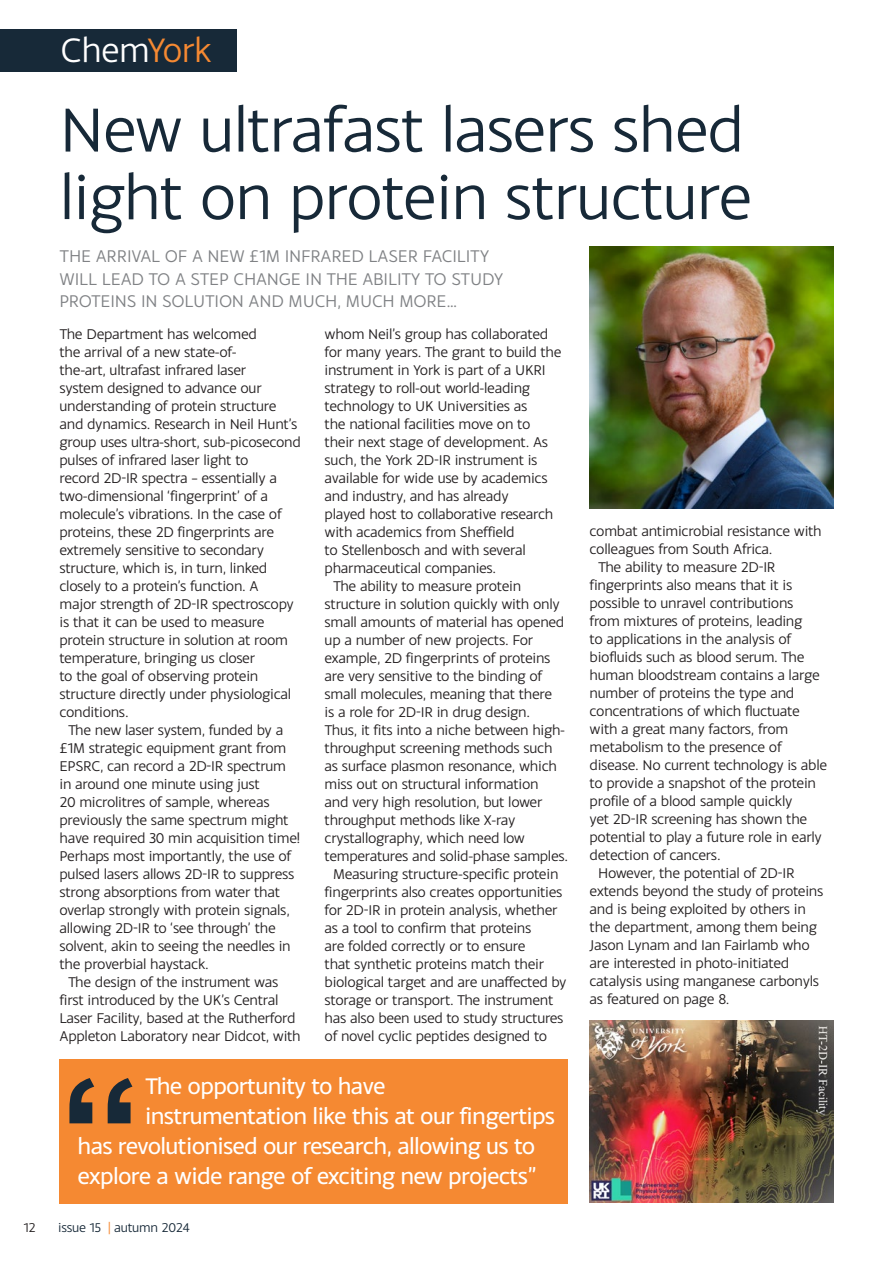
<style>
.page{position:relative;width:893px;height:1263px;background:#fff}
.page>*{position:absolute;margin:0;border:0;box-sizing:border-box;transform-origin:0 0}
.t1{font:66px/67.5px "Monsal Gothic";letter-spacing:-.02em;color:#172938}
.t2{font:36px "Monsal Gothic";letter-spacing:-.02em;color:#fff}
.t3{font:24px "Monsal Gothic";letter-spacing:-.03em;color:#fff}
.t4{font:18px/22.5px "Monsal Gothic";letter-spacing:-.01em;color:#808285}
.t5{font:15px "Monsal Gothic";letter-spacing:-.02em;color:#231f20}
.t6{font:13.5px "Monsal Gothic";letter-spacing:-.02em;color:#172938}
.t7{font:13.5px "Monsal Gothic";color:#231f20}
.s1{color:#f58932}
</style>
<div class="page">
<div style="left:0;top:29px;width:237px;height:43px;background:#172938"></div>
<div style="left:60px;top:1059px;width:508px;height:144px;background:#f58932"></div>
<svg style="left:69px;top:1078px;width:63px;height:45px"></svg>
<img style="left:590px;top:247px;width:243px;height:261px">
<img style="left:590px;top:1020px;width:243px;height:183px">
<h2 class="t2" style="left:61px;top:28px;width:153px">Chem<span class="s1">York</span></h2>
<h1 class="t1" style="left:60px;top:94px;width:695px">New ultrafast lasers shed light on protein structure</h1>
<p class="t4" style="left:60px;top:244px;width:445px">THE ARRIVAL OF A NEW £1M INFRARED LASER FACILITY<br>WILL LEAD TO A STEP CHANGE IN THE ABILITY TO STUDY<br>PROTEINS IN SOLUTION AND MUCH, MUCH MORE…</p>
<p class="t5" style="left:60px;top:324px;width:199px">The Department has welcomed</p>
<p class="t5" style="left:60px;top:342px;width:179px">the arrival of a new state-of-</p>
<p class="t5" style="left:60px;top:360px;width:188px">the-art, ultrafast infrared laser</p>
<p class="t5" style="left:60px;top:378px;width:204px">system designed to advance our</p>
<p class="t5" style="left:60px;top:396px;width:219px">understanding of protein structure</p>
<p class="t5" style="left:60px;top:414px;width:240px">and dynamics. Research in Neil Hunt’s</p>
<p class="t5" style="left:60px;top:432px;width:243px">group uses ultra-short, sub-picosecond</p>
<p class="t5" style="left:60px;top:450px;width:190px">pulses of infrared laser light to</p>
<p class="t5" style="left:60px;top:468px;width:219px">record 2D-IR spectra – essentially a</p>
<p class="t5" style="left:60px;top:486px;width:210px">two-dimensional ‘fingerprint’ of a</p>
<p class="t5" style="left:60px;top:504px;width:224px">molecule’s vibrations. In the case of</p>
<p class="t5" style="left:60px;top:522px;width:216px">proteins, these 2D fingerprints are</p>
<p class="t5" style="left:60px;top:540px;width:206px">extremely sensitive to secondary</p>
<p class="t5" style="left:60px;top:558px;width:209px">structure, which is, in turn, linked</p>
<p class="t5" style="left:60px;top:576px;width:201px">closely to a protein’s function. A</p>
<p class="t5" style="left:60px;top:594px;width:236px">major strength of 2D-IR spectroscopy</p>
<p class="t5" style="left:60px;top:612px;width:207px">is that it can be used to measure</p>
<p class="t5" style="left:60px;top:630px;width:230px">protein structure in solution at room</p>
<p class="t5" style="left:60px;top:648px;width:197px">temperature, bringing us closer</p>
<p class="t5" style="left:60px;top:666px;width:200px">to the goal of observing protein</p>
<p class="t5" style="left:60px;top:684px;width:233px">structure directly under physiological</p>
<p class="t5" style="left:60px;top:702px;width:71px">conditions.</p>
<p class="t5" style="left:68px;top:720px;width:217px">The new laser system, funded by a</p>
<p class="t5" style="left:60px;top:738px;width:228px">£1M strategic equipment grant from</p>
<p class="t5" style="left:60px;top:756px;width:228px">EPSRC, can record a 2D-IR spectrum</p>
<p class="t5" style="left:60px;top:774px;width:202px">in around one minute using just</p>
<p class="t5" style="left:60px;top:792px;width:212px">20 microlitres of sample, whereas</p>
<p class="t5" style="left:60px;top:810px;width:231px">previously the same spectrum might</p>
<p class="t5" style="left:60px;top:828px;width:242px">have required 30 min acquisition time!</p>
<p class="t5" style="left:60px;top:846px;width:233px">Perhaps most importantly, the use of</p>
<p class="t5" style="left:60px;top:864px;width:236px">pulsed lasers allows 2D-IR to suppress</p>
<p class="t5" style="left:60px;top:882px;width:222px">strong absorptions from water that</p>
<p class="t5" style="left:60px;top:900px;width:232px">overlap strongly with protein signals,</p>
<p class="t5" style="left:60px;top:918px;width:218px">allowing 2D-IR to ‘see through’ the</p>
<p class="t5" style="left:60px;top:936px;width:233px">solvent, akin to seeing the needles in</p>
<p class="t5" style="left:60px;top:954px;width:151px">the proverbial haystack.</p>
<p class="t5" style="left:68px;top:972px;width:212px">The design of the instrument was</p>
<p class="t5" style="left:60px;top:990px;width:220px">first introduced by the UK’s Central</p>
<p class="t5" style="left:60px;top:1008px;width:237px">Laser Facility, based at the Rutherford</p>
<p class="t5" style="left:60px;top:1026px;width:243px">Appleton Laboratory near Didcot, with</p>
<p class="t5" style="left:325px;top:324px;width:225px">whom Neil’s group has collaborated</p>
<p class="t5" style="left:325px;top:342px;width:239px">for many years. The grant to build the</p>
<p class="t5" style="left:325px;top:360px;width:223px">instrument in York is part of a UKRI</p>
<p class="t5" style="left:325px;top:378px;width:207px">strategy to roll-out world-leading</p>
<p class="t5" style="left:325px;top:396px;width:204px">technology to UK Universities as</p>
<p class="t5" style="left:325px;top:414px;width:207px">the national facilities move on to</p>
<p class="t5" style="left:325px;top:432px;width:225px">their next stage of development. As</p>
<p class="t5" style="left:325px;top:450px;width:215px">such, the York 2D-IR instrument is</p>
<p class="t5" style="left:325px;top:468px;width:225px">available for wide use by academics</p>
<p class="t5" style="left:325px;top:486px;width:186px">and industry, and has already</p>
<p class="t5" style="left:325px;top:504px;width:230px">played host to collaborative research</p>
<p class="t5" style="left:325px;top:522px;width:191px">with academics from Sheffield</p>
<p class="t5" style="left:325px;top:540px;width:203px">to Stellenbosch and with several</p>
<p class="t5" style="left:325px;top:558px;width:173px">pharmaceutical companies.</p>
<p class="t5" style="left:333px;top:576px;width:190px">The ability to measure protein</p>
<p class="t5" style="left:325px;top:594px;width:237px">structure in solution quickly with only</p>
<p class="t5" style="left:325px;top:612px;width:241px">small amounts of material has opened</p>
<p class="t5" style="left:325px;top:630px;width:210px">up a number of new projects. For</p>
<p class="t5" style="left:325px;top:648px;width:228px">example, 2D fingerprints of proteins</p>
<p class="t5" style="left:325px;top:666px;width:219px">are very sensitive to the binding of</p>
<p class="t5" style="left:325px;top:684px;width:229px">small molecules, meaning that there</p>
<p class="t5" style="left:325px;top:702px;width:207px">is a role for 2D-IR in drug design.</p>
<p class="t5" style="left:325px;top:720px;width:242px">Thus, it fits into a niche between high-</p>
<p class="t5" style="left:325px;top:738px;width:229px">throughput screening methods such</p>
<p class="t5" style="left:325px;top:756px;width:234px">as surface plasmon resonance, which</p>
<p class="t5" style="left:325px;top:774px;width:216px">miss out on structural information</p>
<p class="t5" style="left:325px;top:792px;width:219px">and very high resolution, but lower</p>
<p class="t5" style="left:325px;top:810px;width:193px">throughput methods like X-ray</p>
<p class="t5" style="left:325px;top:828px;width:202px">crystallography, which need low</p>
<p class="t5" style="left:325px;top:846px;width:245px">temperatures and solid-phase samples.</p>
<p class="t5" style="left:333px;top:864px;width:227px">Measuring structure-specific protein</p>
<p class="t5" style="left:325px;top:882px;width:239px">fingerprints also creates opportunities</p>
<p class="t5" style="left:325px;top:900px;width:235px">for 2D-IR in protein analysis, whether</p>
<p class="t5" style="left:325px;top:918px;width:208px">as a tool to confirm that proteins</p>
<p class="t5" style="left:325px;top:936px;width:203px">are folded correctly or to ensure</p>
<p class="t5" style="left:325px;top:954px;width:221px">that synthetic proteins match their</p>
<p class="t5" style="left:325px;top:972px;width:244px">biological target and are unaffected by</p>
<p class="t5" style="left:325px;top:990px;width:230px">storage or transport. The instrument</p>
<p class="t5" style="left:325px;top:1008px;width:241px">has also been used to study structures</p>
<p class="t5" style="left:325px;top:1026px;width:224px">of novel cyclic peptides designed to</p>
<h3 class="t3" style="left:145px;top:1071px;width:242px">The opportunity to have</h3>
<h3 class="t3" style="left:145px;top:1101px;width:411px">instrumentation like this at our fingertips</h3>
<h3 class="t3" style="left:78px;top:1131px;width:459px">has revolutionised our research, allowing us to</h3>
<h3 class="t3" style="left:78px;top:1161px;width:461px">explore a wide range of exciting new projects”</h3>
<p class="t7" style="left:23px;top:1219px;width:14px">12</p>
<p class="t6" style="left:58px;top:1219px;width:133px">issue 15 <span class="s1">|</span> autumn 2024</p>
<p class="t5" style="left:590px;top:522px;width:234px">combat antimicrobial resistance with</p>
<p class="t5" style="left:590px;top:540px;width:184px">colleagues from South Africa.</p>
<p class="t5" style="left:598px;top:558px;width:179px">The ability to measure 2D-IR</p>
<p class="t5" style="left:590px;top:576px;width:204px">fingerprints also means that it is</p>
<p class="t5" style="left:590px;top:594px;width:205px">possible to unravel contributions</p>
<p class="t5" style="left:590px;top:612px;width:214px">from mixtures of proteins, leading</p>
<p class="t5" style="left:590px;top:630px;width:203px">to applications in the analysis of</p>
<p class="t5" style="left:590px;top:648px;width:216px">biofluids such as blood serum. The</p>
<p class="t5" style="left:590px;top:666px;width:232px">human bloodstream contains a large</p>
<p class="t5" style="left:590px;top:684px;width:206px">number of proteins the type and</p>
<p class="t5" style="left:590px;top:702px;width:212px">concentrations of which fluctuate</p>
<p class="t5" style="left:590px;top:720px;width:200px">with a great many factors, from</p>
<p class="t5" style="left:590px;top:738px;width:193px">metabolism to the presence of</p>
<p class="t5" style="left:590px;top:756px;width:239px">disease. No current technology is able</p>
<p class="t5" style="left:590px;top:774px;width:228px">to provide a snapshot of the protein</p>
<p class="t5" style="left:590px;top:792px;width:204px">profile of a blood sample quickly</p>
<p class="t5" style="left:590px;top:810px;width:219px">yet 2D-IR screening has shown the</p>
<p class="t5" style="left:590px;top:828px;width:234px">potential to play a future role in early</p>
<p class="t5" style="left:590px;top:846px;width:133px">detection of cancers.</p>
<p class="t5" style="left:598px;top:864px;width:198px">However, the potential of 2D-IR</p>
<p class="t5" style="left:590px;top:882px;width:235px">extends beyond the study of proteins</p>
<p class="t5" style="left:590px;top:900px;width:218px">and is being exploited by others in</p>
<p class="t5" style="left:590px;top:918px;width:229px">the department, among them being</p>
<p class="t5" style="left:590px;top:936px;width:222px">Jason Lynam and Ian Fairlamb who</p>
<p class="t5" style="left:590px;top:954px;width:201px">are interested in photo-initiated</p>
<p class="t5" style="left:590px;top:972px;width:231px">catalysis using manganese carbonyls</p>
<p class="t5" style="left:590px;top:990px;width:141px">as featured on page 8.</p>
</div>
